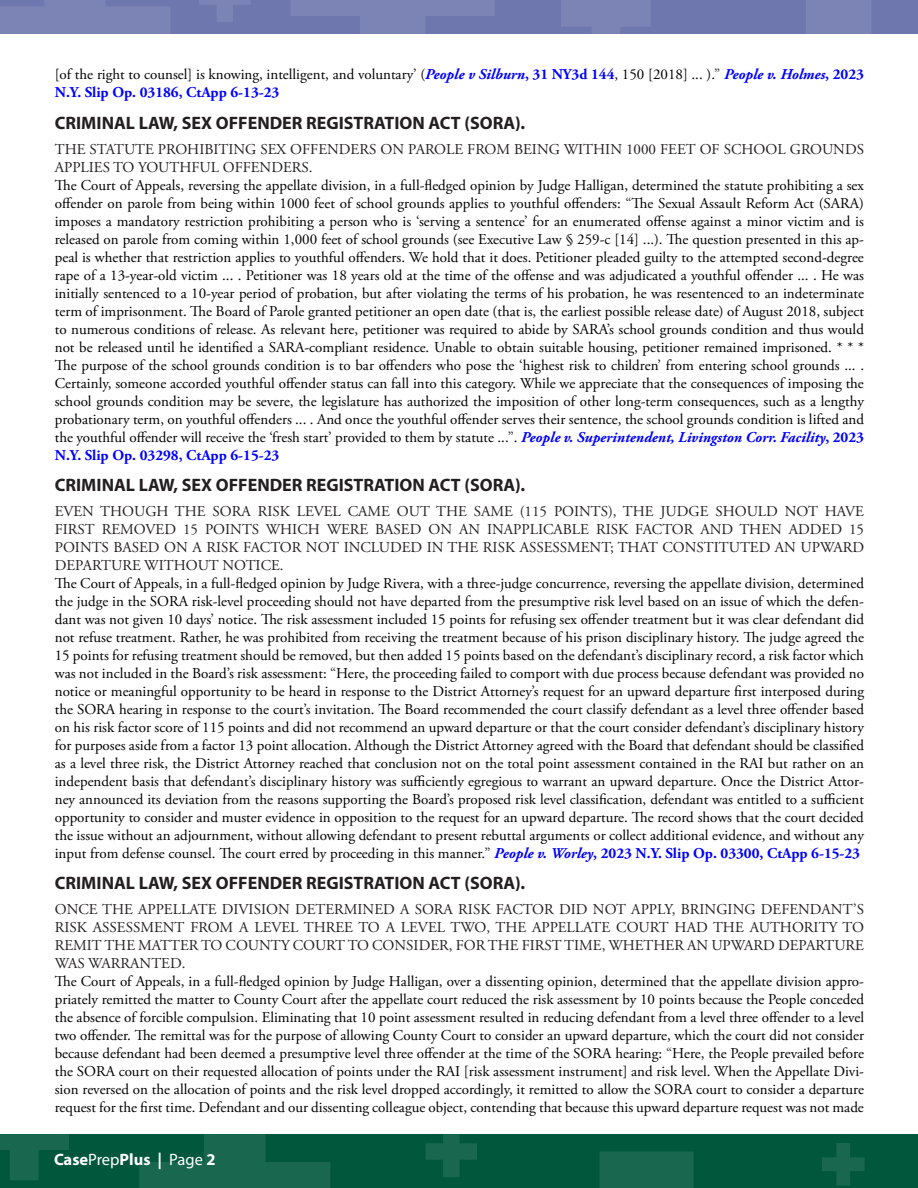
<style>
.page{position:relative;width:918px;height:1188px;background:#fff}
.page>*{position:absolute;margin:0;border:0;box-sizing:border-box;transform-origin:0 0}
.area_of_law{font:700 18px "Myriad Pro";color:#231f20}
.t1{font:700 16.5px "Myriad Pro";color:#fff}
.Body_Copy{font:15px/18px "Adobe Garamond Pro";color:#000;text-align:justify}
.Body_Copy-2{font:15px/18px "Adobe Garamond Pro";color:#231f20;text-align:justify}
.s1{font-weight:700;font-style:italic;color:#00f}
.s2{font-weight:700;color:#00f}
.s3{color:#231f20}
.s4{font-weight:400}
</style>
<div class="page">
<div style="left:0;top:0;width:918px;height:33px;background:#6e77ae"></div>
<div style="left:0;top:1134px;width:918px;height:54px;background:#00573c"></div>
<svg style="left:291px;top:0;width:204px;height:34px"></svg>
<svg style="left:737px;top:0;width:181px;height:34px"></svg>
<div style="left:599px;top:1152px;width:95px;height:36px;background:#19674f"></div>
<svg style="left:561px;top:0;width:90px;height:34px"></svg>
<svg style="left:0;top:1134px;width:69px;height:46px"></svg>
<svg style="left:199px;top:0;width:51px;height:22px"></svg>
<svg style="left:426px;top:1134px;width:51px;height:43px"></svg>
<svg style="left:822px;top:1143px;width:43px;height:43px"></svg>
<svg style="left:0;top:0;width:170px;height:34px"></svg>
<svg style="left:139px;top:1134px;width:191px;height:54px"></svg>
<p class="Body_Copy" style="left:55px;top:66px;width:811px">[of the right to counsel] is knowing, intelligent, and voluntary’ (<span class="s1">People v Silburn</span><span class="s2">, 31 NY3d 144</span>, 150 [2018] ... ).<span class="s3">”</span> <span class="s1">People v. Holmes</span><span class="s2">, 2023<br>N.Y. Slip Op. 03186, CtApp 6-13-23</span></p>
<p class="area_of_law" style="left:55px;top:111px;width:472px">CRIMINAL LAW, SEX OFFENDER REGISTRATION ACT (SORA).</p>
<p class="Body_Copy-2" style="left:55px;top:141px;width:811px">THE STATUTE PROHIBITING SEX OFFENDERS ON PAROLE FROM BEING WITHIN 1000 FEET OF SCHOOL GROUNDS<br>APPLIES TO YOUTHFUL OFFENDERS.</p>
<p class="Body_Copy" style="left:55px;top:177px;width:811px">The Court of Appeals, reversing the appellate division, in a full-fledged opinion by Judge Halligan, determined the statute prohibiting a sex offender on parole from being within 1000 feet of school grounds applies to youthful offenders: <span class="s3">“</span>The Sexual Assault Reform Act (SARA) imposes a mandatory restriction prohibiting a person who is ‘serving a sentence’ for an enumerated offense against a minor victim and is released on parole from coming within 1,000 feet of school grounds (see Executive Law § 259-c [14] ...). The question presented in this ap&shy;peal is whether that restriction applies to youthful offenders. We hold that it does. Petitioner pleaded guilty to the attempted second-degree rape of a 13-year-old victim ... . Petitioner was 18 years old at the time of the offense and was adjudicated a youthful offender ... . He was initially sentenced to a 10-year period of probation, but after violating the terms of his probation, he was resentenced to an indeterminate term of imprisonment. The Board of Parole granted petitioner an open date (that is, the earliest possible release date) of August 2018, subject to numerous conditions of release. As relevant here, petitioner was required to abide by SARA’s school grounds condition and thus would not be released until he identified a SARA-compliant residence. Unable to obtain suitable housing, petitioner remained imprisoned. * * * The purpose of the school grounds condition is to bar offenders who pose the ‘highest risk to children’ from entering school grounds ... .<br>Certainly, someone accorded youthful offender status can fall into this category. While we appreciate that the consequences of imposing the school grounds condition may be severe, the legislature has authorized the imposition of other long-term consequences, such as a lengthy probationary term, on youthful offenders ... . And once the youthful offender serves their sentence, the school grounds condition is lifted and the youthful offender will receive the ‘fresh start’ provided to them by statute ...<span class="s3">”</span>. <span class="s1">People v. Superintendent, Livingston Corr. Facility</span><span class="s2">, 2023<br>N.Y. Slip Op. 03298, CtApp 6-15-23</span></p>
<p class="area_of_law" style="left:55px;top:473px;width:472px">CRIMINAL LAW, SEX OFFENDER REGISTRATION ACT (SORA).</p>
<p class="Body_Copy-2" style="left:55px;top:503px;width:811px">EVEN THOUGH THE SORA RISK LEVEL CAME OUT THE SAME (115 POINTS), THE JUDGE SHOULD NOT HAVE FIRST REMOVED 15 POINTS WHICH WERE BASED ON AN INAPPLICABLE RISK FACTOR AND THEN ADDED 15<br>POINTS BASED ON A RISK FACTOR NOT INCLUDED IN THE RISK ASSESSMENT; THAT CONSTITUTED AN UPWARD DEPARTURE WITHOUT NOTICE.</p>
<p class="Body_Copy" style="left:55px;top:575px;width:811px">The Court of Appeals, in a full-fledged opinion by Judge Rivera, with a three-judge concurrence, reversing the appellate division, determined the judge in the SORA risk-level proceeding should not have departed from the presumptive risk level based on an issue of which the defen&shy;dant was not given 10 days’ notice. The risk assessment included 15 points for refusing sex offender treatment but it was clear defendant did not refuse treatment. Rather, he was prohibited from receiving the treatment because of his prison disciplinary history. The judge agreed the 15 points for refusing treatment should be removed, but then added 15 points based on the defendant’s disciplinary record, a risk factor which was not included in the Board’s risk assessment: <span class="s3">“</span>Here, the proceeding failed to comport with due process because defendant was provided no notice or meaningful opportunity to be heard in response to the District Attorney’s request for an upward departure first interposed during the SORA hearing in response to the court’s invitation. The Board recommended the court classify defendant as a level three offender based on his risk factor score of 115 points and did not recommend an upward departure or that the court consider defendant’s disciplinary history for purposes aside from a factor 13 point allocation. Although the District Attorney agreed with the Board that defendant should be classified as a level three risk, the District Attorney reached that conclusion not on the total point assessment contained in the RAI but rather on an independent basis that defendant’s disciplinary history was sufficiently egregious to warrant an upward departure. Once the District Attor&shy;ney announced its deviation from the reasons supporting the Board’s proposed risk level classification, defendant was entitled to a sufficient opportunity to consider and muster evidence in opposition to the request for an upward departure. The record shows that the court decided the issue without an adjournment, without allowing defendant to present rebuttal arguments or collect additional evidence, and without any input from defense counsel. The court erred by proceeding in this manner.<span class="s3">”</span> <span class="s1">People v. Worley</span><span class="s2">, 2023 N.Y. Slip Op. 03300, CtApp 6-15-23</span></p>
<p class="area_of_law" style="left:55px;top:872px;width:472px">CRIMINAL LAW, SEX OFFENDER REGISTRATION ACT (SORA).</p>
<p class="Body_Copy-2" style="left:55px;top:901px;width:811px">ONCE THE APPELLATE DIVISION DETERMINED A SORA RISK FACTOR DID NOT APPLY, BRINGING DEFENDANT’S RISK ASSESSMENT FROM A LEVEL THREE TO A LEVEL TWO, THE APPELLATE COURT HAD THE AUTHORITY TO REMIT THE MATTER TO COUNTY COURT TO CONSIDER, FOR THE FIRST TIME, WHETHER AN UPWARD DEPARTURE WAS WARRANTED.</p>
<p class="Body_Copy" style="left:55px;top:973px;width:811px">The Court of Appeals, in a full-fledged opinion by Judge Halligan, over a dissenting opinion, determined that the appellate division appro&shy;priately remitted the matter to County Court after the appellate court reduced the risk assessment by 10 points because the People conceded the absence of forcible compulsion. Eliminating that 10 point assessment resulted in reducing defendant from a level three offender to a level two offender. The remittal was for the purpose of allowing County Court to consider an upward departure, which the court did not consider because defendant had been deemed a presumptive level three offender at the time of the SORA hearing: <span class="s3">“</span>Here, the People prevailed before the SORA court on their requested allocation of points under the RAI [risk assessment instrument] and risk level. When the Appellate Divi&shy;sion reversed on the allocation of points and the risk level dropped accordingly, it remitted to allow the SORA court to consider a departure request for the first time. Defendant and our dissenting colleague object, contending that because this upward departure request was not made</p>
<p class="t1" style="left:54px;top:1148px;width:163px">Case<span class="s4">Prep</span>Plus | <span class="s4">Page</span> 2</p>
</div>
